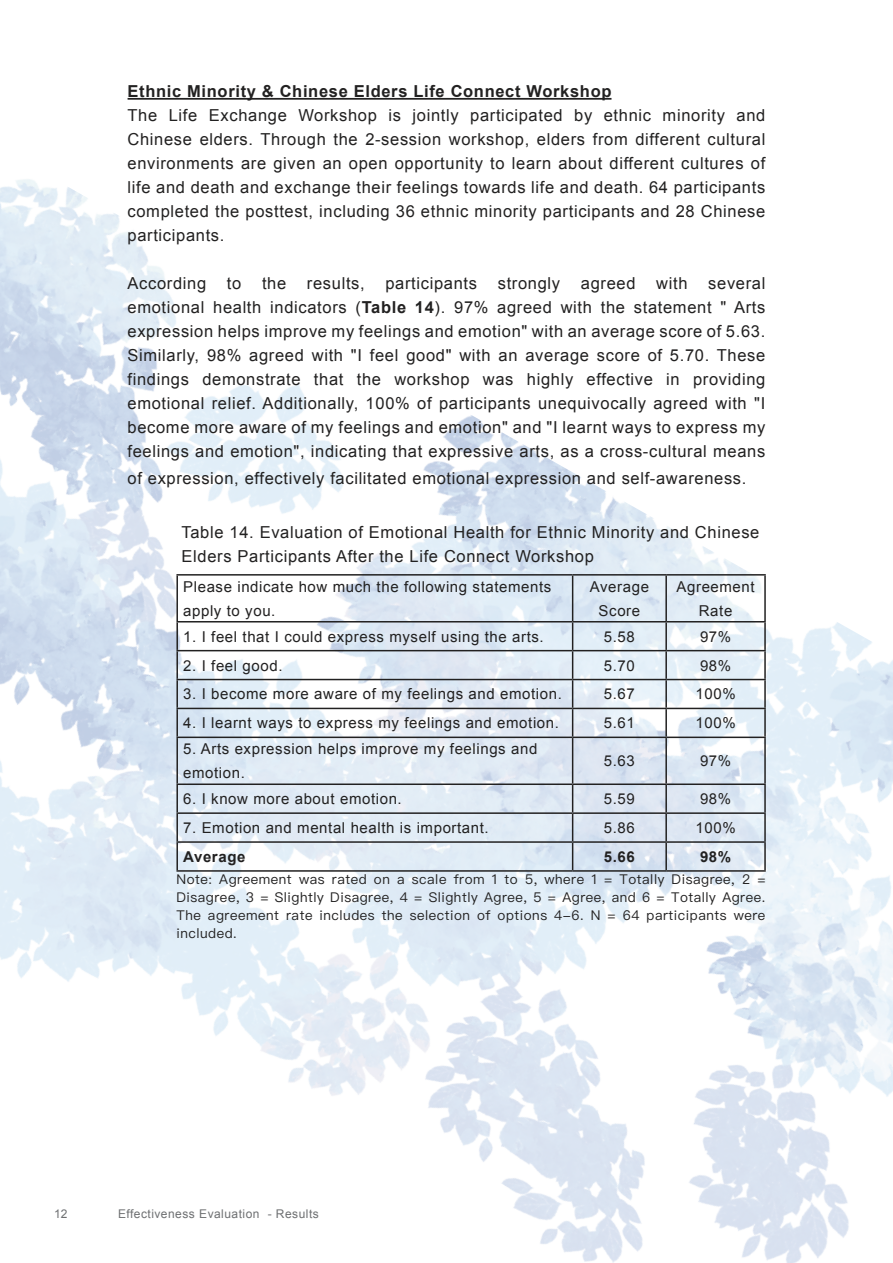
<style>
.page{position:relative;width:893px;height:1263px;background:#fff}
.page>*{position:absolute;margin:0;border:0;box-sizing:border-box;transform-origin:0 0}
.t1{font:16.5px/24px "Arial";letter-spacing:.04em;color:#222121;text-align:justify}
.t2{font:700 16.5px "Arial";letter-spacing:.04em;color:#222121}
.t3{font:15px/24px "Arial";letter-spacing:.04em;color:#222121}
.t4{font:700 15px "Arial";letter-spacing:.04em;color:#222121}
.t5{font:13.5px/18px "Ping Fang SC";letter-spacing:.04em;color:#222121;text-align:justify}
.t6{font:12px "Arial";letter-spacing:.04em;color:#6e7072}
.s1{font-weight:700}
</style>
<div class="page">
<img style="left:0;top:179px;width:893px;height:1084px">
<hr style="left:128px;top:98px;width:483px;height:2px;background:#222121">
<hr style="left:176px;top:574px;width:397px;height:2px;background:#222121">
<hr style="left:176px;top:576px;width:2px;height:45px;background:#222121">
<hr style="left:573px;top:574px;width:93px;height:2px;background:#222121">
<hr style="left:572px;top:576px;width:1px;height:45px;background:#222121">
<hr style="left:666px;top:574px;width:100px;height:2px;background:#222121">
<hr style="left:665px;top:576px;width:2px;height:45px;background:#222121">
<hr style="left:764px;top:576px;width:2px;height:45px;background:#222121">
<hr style="left:176px;top:621px;width:397px;height:1px;background:#222121">
<hr style="left:176px;top:622px;width:2px;height:28px;background:#222121">
<hr style="left:573px;top:621px;width:93px;height:1px;background:#222121">
<hr style="left:666px;top:621px;width:100px;height:1px;background:#222121">
<hr style="left:665px;top:622px;width:2px;height:28px;background:#222121">
<hr style="left:764px;top:622px;width:2px;height:28px;background:#222121">
<hr style="left:176px;top:650px;width:397px;height:1px;background:#222121">
<hr style="left:176px;top:651px;width:2px;height:28px;background:#222121">
<hr style="left:573px;top:650px;width:93px;height:1px;background:#222121">
<hr style="left:666px;top:650px;width:100px;height:1px;background:#222121">
<hr style="left:665px;top:651px;width:2px;height:28px;background:#222121">
<hr style="left:764px;top:651px;width:2px;height:28px;background:#222121">
<hr style="left:176px;top:679px;width:397px;height:1px;background:#222121">
<hr style="left:176px;top:680px;width:2px;height:28px;background:#222121">
<hr style="left:573px;top:679px;width:93px;height:1px;background:#222121">
<hr style="left:666px;top:679px;width:100px;height:1px;background:#222121">
<hr style="left:665px;top:680px;width:2px;height:28px;background:#222121">
<hr style="left:764px;top:680px;width:2px;height:28px;background:#222121">
<hr style="left:176px;top:708px;width:397px;height:1px;background:#222121">
<hr style="left:176px;top:709px;width:2px;height:27px;background:#222121">
<hr style="left:573px;top:708px;width:93px;height:1px;background:#222121">
<svg style="left:572px;top:622px;width:1px;height:114px"></svg>
<hr style="left:666px;top:708px;width:100px;height:1px;background:#222121">
<hr style="left:665px;top:709px;width:2px;height:27px;background:#222121">
<hr style="left:764px;top:709px;width:2px;height:27px;background:#222121">
<hr style="left:176px;top:736px;width:397px;height:2px;background:#222121">
<hr style="left:176px;top:738px;width:2px;height:45px;background:#222121">
<hr style="left:573px;top:736px;width:93px;height:2px;background:#222121">
<hr style="left:572px;top:738px;width:1px;height:45px;background:#222121">
<hr style="left:666px;top:736px;width:100px;height:2px;background:#222121">
<hr style="left:665px;top:738px;width:2px;height:45px;background:#222121">
<hr style="left:764px;top:738px;width:2px;height:45px;background:#222121">
<hr style="left:176px;top:783px;width:397px;height:2px;background:#222121">
<hr style="left:176px;top:785px;width:2px;height:27px;background:#222121">
<hr style="left:573px;top:783px;width:93px;height:2px;background:#222121">
<hr style="left:666px;top:783px;width:100px;height:2px;background:#222121">
<hr style="left:665px;top:785px;width:2px;height:27px;background:#222121">
<hr style="left:764px;top:785px;width:2px;height:27px;background:#222121">
<hr style="left:176px;top:812px;width:397px;height:2px;background:#222121">
<hr style="left:176px;top:814px;width:2px;height:27px;background:#222121">
<hr style="left:573px;top:812px;width:93px;height:2px;background:#222121">
<hr style="left:666px;top:812px;width:100px;height:2px;background:#222121">
<hr style="left:665px;top:814px;width:2px;height:27px;background:#222121">
<hr style="left:764px;top:814px;width:2px;height:27px;background:#222121">
<hr style="left:176px;top:841px;width:397px;height:2px;background:#222121">
<hr style="left:176px;top:843px;width:2px;height:27px;background:#222121">
<hr style="left:573px;top:841px;width:93px;height:2px;background:#222121">
<svg style="left:572px;top:785px;width:1px;height:85px"></svg>
<hr style="left:666px;top:841px;width:100px;height:2px;background:#222121">
<hr style="left:665px;top:843px;width:2px;height:27px;background:#222121">
<hr style="left:764px;top:843px;width:2px;height:27px;background:#222121">
<hr style="left:176px;top:870px;width:397px;height:2px;background:#222121">
<hr style="left:573px;top:870px;width:93px;height:2px;background:#222121">
<hr style="left:666px;top:870px;width:100px;height:2px;background:#222121">
<p class="t2" style="left:128px;top:80px;width:485px">Ethnic Minority &amp; Chinese Elders Life Connect Workshop</p>
<p class="t1" style="left:128px;top:103px;width:639px">The Life Exchange Workshop is jointly participated by ethnic minority and Chinese elders. Through the 2-session workshop, elders from different cultural environments are given an open opportunity to learn about different cultures of life and death and exchange their feelings towards life and death. 64 participants completed the posttest, including 36 ethnic minority participants and 28 Chinese participants.</p>
<p class="t1" style="left:128px;top:271px;width:80px">According</p>
<p class="t1" style="left:227px;top:271px;width:16px">to</p>
<p class="t1" style="left:262px;top:271px;width:26px">the</p>
<p class="t1" style="left:307px;top:271px;width:59px">results,</p>
<p class="t1" style="left:385px;top:271px;width:93px">participants</p>
<p class="t1" style="left:498px;top:271px;width:64px">strongly</p>
<p class="t1" style="left:581px;top:271px;width:56px">agreed</p>
<p class="t1" style="left:656px;top:271px;width:33px">with</p>
<p class="t1" style="left:128px;top:271px;width:639px;text-indent:581px">several emotional health indicators (<span class="s1">Table 14</span>). 97% agreed with the statement " Arts expression helps improve my feelings and emotion" with an average score of 5.63.<br>Similarly, 98% agreed with "I feel good" with an average score of 5.70. These findings demonstrate that the workshop was highly effective in providing emotional relief. Additionally, 100% of participants unequivocally agreed with "I become more aware of my feelings and emotion" and "I learnt ways to express my feelings and emotion", indicating that expressive arts, as a cross-cultural means</p>
<p class="t1" style="left:128px;top:466px;width:620px">of expression, effectively facilitated emotional expression and self-awareness.</p>
<p class="t1" style="left:182px;top:520px;width:579px">Table 14. Evaluation of Emotional Health for Ethnic Minority and Chinese<br>Elders Participants After the Life Connect Workshop</p>
<p class="t3" style="left:183px;top:575px;width:370px">Please indicate how much the following statements apply to you.</p>
<p class="t3" style="left:590px;top:575px;width:61px;text-align:center">Average<br>Score</p>
<p class="t3" style="left:676px;top:575px;width:80px;text-align:center">Agreement<br>Rate</p>
<p class="t3" style="left:183px;top:624px;width:362px">1. I feel that I could express myself using the arts.</p>
<p class="t3" style="left:604px;top:624px;width:32px">5.58</p>
<p class="t3" style="left:700px;top:624px;width:33px">97%</p>
<p class="t3" style="left:183px;top:653px;width:101px">2. I feel good.</p>
<p class="t3" style="left:604px;top:653px;width:32px">5.70</p>
<p class="t3" style="left:700px;top:653px;width:33px">98%</p>
<p class="t3" style="left:183px;top:682px;width:380px">3. I become more aware of my feelings and emotion.</p>
<p class="t3" style="left:604px;top:682px;width:32px">5.67</p>
<p class="t3" style="left:695px;top:682px;width:42px">100%</p>
<p class="t3" style="left:183px;top:711px;width:377px">4. I learnt ways to express my feelings and emotion.</p>
<p class="t3" style="left:604px;top:711px;width:32px">5.61</p>
<p class="t3" style="left:695px;top:711px;width:42px">100%</p>
<p class="t3" style="left:183px;top:737px;width:356px">5. Arts expression helps improve my feelings and emotion.</p>
<p class="t3" style="left:604px;top:749px;width:32px">5.63</p>
<p class="t3" style="left:700px;top:749px;width:33px">97%</p>
<p class="t3" style="left:183px;top:787px;width:220px">6. I know more about emotion.</p>
<p class="t3" style="left:604px;top:787px;width:32px">5.59</p>
<p class="t3" style="left:700px;top:787px;width:33px">98%</p>
<p class="t3" style="left:183px;top:816px;width:307px">7. Emotion and mental health is important.</p>
<p class="t3" style="left:604px;top:816px;width:32px">5.86</p>
<p class="t3" style="left:695px;top:816px;width:42px">100%</p>
<p class="t4" style="left:183px;top:847px;width:64px">Average</p>
<p class="t4" style="left:604px;top:847px;width:32px">5.66</p>
<p class="t4" style="left:700px;top:847px;width:33px">98%</p>
<p class="t5" style="left:176px;top:870px;width:590px">Note: Agreement was rated on a scale from 1 to 5, where 1 = Totally Disagree, 2 = Disagree, 3 = Slightly Disagree, 4 = Slightly Agree, 5 = Agree, and 6 = Totally Agree.<br>The agreement rate includes the selection of options 4-6. N = 64 participants were included.</p>
<p class="t6" style="left:54px;top:1205px;width:15px">12</p>
<p class="t6" style="left:118px;top:1205px;width:202px">Effectiveness Evaluation - Results</p>
</div>
